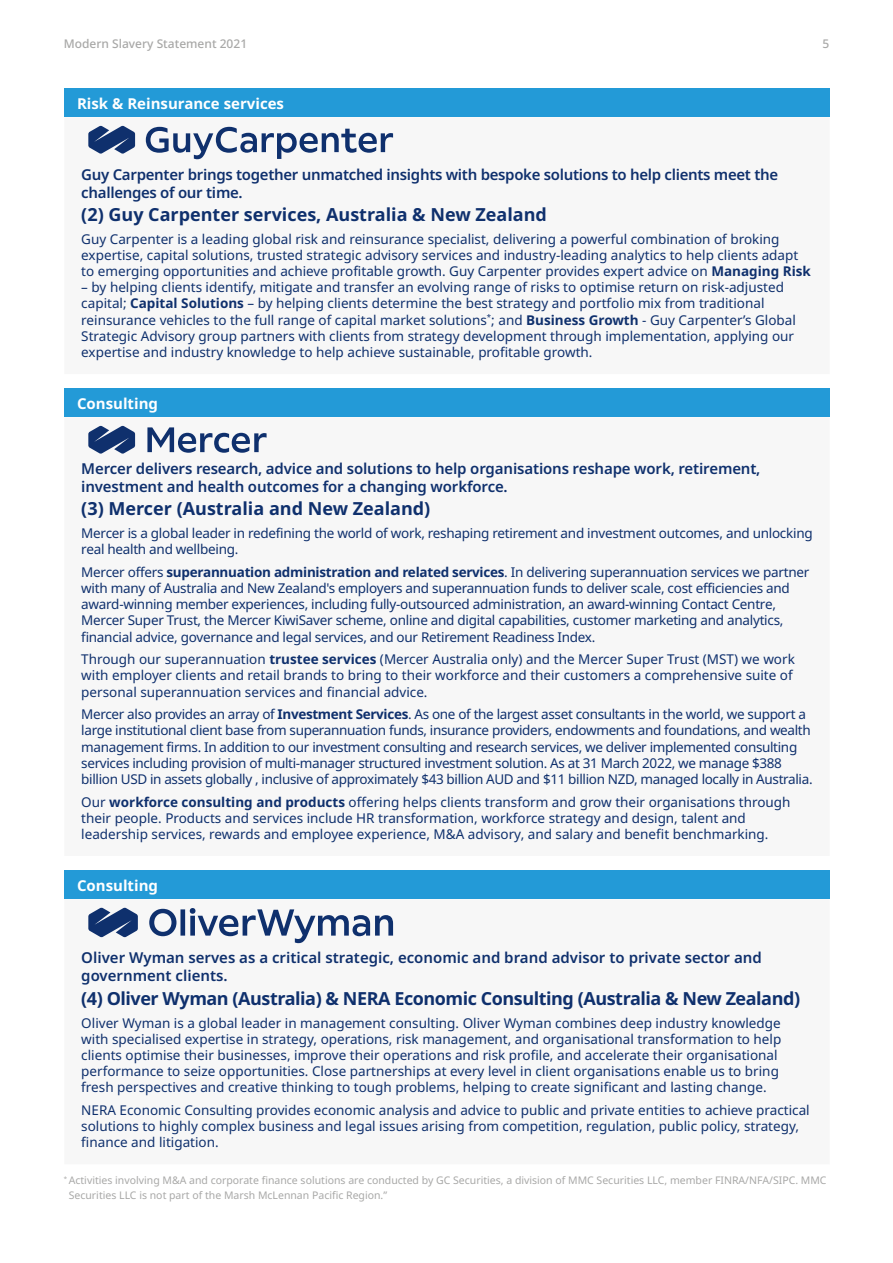
<style>
.page{position:relative;width:893px;height:1263px;background:#fff}
.page>*{position:absolute;margin:0;border:0;box-sizing:border-box;transform-origin:0 0}
.t1{font:700 18px "Noto Sans";color:#0f306d}
.t2{font:700 18px "Noto Sans";letter-spacing:-.02em;color:#0f306d}
.t3{font:600 15px/18px "Noto Sans";letter-spacing:-.01em;color:#0f306d}
.t4{font:700 15px "Noto Sans";color:#fff}
.t5{font:13.5px/16.2px "Noto Sans";color:#0f306d}
.t6{font:13.5px/16.2px "Noto Sans";letter-spacing:-.02em;color:#0f306d}
.t7{font:13.5px/16.2px "Noto Sans";letter-spacing:-.025em;color:#0f306d}
.t8{font:500 12px "Noto Sans";color:#a8a8a7}
.t9{font:10.5px/15px "Noto Sans";color:#a8a8a7}
.s1{font-weight:700}
</style>
<div class="page">
<div style="left:64px;top:89px;width:766px;height:28px;background:#239ad7"></div>
<svg style="left:146px;top:127px;width:247px;height:32px"></svg>
<svg style="left:88px;top:126px;width:47px;height:28px"></svg>
<div style="left:64px;top:389px;width:766px;height:28px;background:#239ad7"></div>
<svg style="left:147px;top:427px;width:120px;height:26px"></svg>
<svg style="left:88px;top:426px;width:47px;height:28px"></svg>
<div style="left:64px;top:870px;width:766px;height:29px;background:#239ad7"></div>
<svg style="left:149px;top:908px;width:244px;height:35px"></svg>
<svg style="left:88px;top:908px;width:50px;height:29px"></svg>
<p class="t8" style="left:64px;top:35px;width:185px">Modern Slavery Statement 2021</p>
<p class="t8" style="left:822px;top:35px;width:8px">5</p>
<p class="t4" style="left:77px;top:93px;width:208px">Risk &amp; Reinsurance services</p>
<p class="t3" style="left:81px;top:165px;width:698px">Guy Carpenter brings together unmatched insights with bespoke solutions to help clients meet the challenges of our time.</p>
<h1 class="t1" style="left:81px;top:202px;width:467px">(2) Guy Carpenter services, Australia &amp; New Zealand</h1>
<p class="t5" style="left:81px;top:231px;width:731px">Guy Carpenter is a leading global risk and reinsurance specialist, delivering a powerful combination of broking expertise, capital solutions, trusted strategic advisory services and industry-leading analytics to help clients adapt to emerging opportunities and achieve profitable growth. Guy Carpenter provides expert advice on <span class="s1">Managing Risk</span></p>
<p class="t5" style="left:81px;top:280px;width:716px">– by helping clients identify, mitigate and transfer an evolving range of risks to optimise return on risk-adjusted capital; <span class="s1">Capital Solutions</span> – by helping clients determine the best strategy and portfolio mix from traditional reinsurance vehicles to the full range of capital market solutions<sup>*</sup>; and <span class="s1">Business Growth</span> - Guy Carpenter’s Global Strategic Advisory group partners with clients from strategy development through implementation, applying our expertise and industry knowledge to help achieve sustainable, profitable growth.</p>
<p class="t4" style="left:77px;top:393px;width:83px">Consulting</p>
<p class="t3" style="left:81px;top:460px;width:681px">Mercer delivers research, advice and solutions to help organisations reshape work, retirement, investment and health outcomes for a changing workforce.</p>
<h1 class="t1" style="left:81px;top:496px;width:351px">(3) Mercer (Australia and New Zealand)</h1>
<p class="t6" style="left:81px;top:525px;width:733px">Mercer is a global leader in redefining the world of work, reshaping retirement and investment outcomes, and unlocking real health and wellbeing.</p>
<p class="t6" style="left:81px;top:564px;width:730px">Mercer offers <span class="s1">superannuation administration and related services</span>. In delivering superannuation services we partner with many of Australia and New Zealand's employers and superannuation funds to deliver scale, cost efficiencies and award-winning member experiences, including fully-outsourced administration, an award-winning Contact Centre, Mercer Super Trust, the Mercer KiwiSaver scheme, online and digital capabilities, customer marketing and analytics, financial advice, governance and legal services, and our Retirement Readiness Index.</p>
<p class="t5" style="left:81px;top:651px;width:715px">Through our superannuation <span class="s1">trustee services</span> (Mercer Australia only) and the Mercer Super Trust (MST) we work with employer clients and retail brands to bring to their workforce and their customers a comprehensive suite of personal superannuation services and financial advice.</p>
<p class="t7" style="left:81px;top:706px;width:733px">Mercer also provides an array of <span class="s1">Investment Services</span>. As one of the largest asset consultants in the world, we support a large institutional client base from superannuation funds, insurance providers, endowments and foundations, and wealth management firms. In addition to our investment consulting and research services, we deliver implemented consulting services including provision of multi-manager structured investment solution. As at 31 March 2022, we manage $388 billion USD in assets globally , inclusive of approximately $43 billion AUD and $11 billion NZD, managed locally in Australia.</p>
<p class="t5" style="left:81px;top:794px;width:711px">Our <span class="s1">workforce consulting and products</span> offering helps clients transform and grow their organisations through their people. Products and services include HR transformation, workforce strategy and design, talent and leadership services, rewards and employee experience, M&amp;A advisory, and salary and benefit benchmarking.</p>
<p class="t4" style="left:77px;top:875px;width:83px">Consulting</p>
<p class="t3" style="left:81px;top:949px;width:682px">Oliver Wyman serves as a critical strategic, economic and brand advisor to private sector and government clients.</p>
<h1 class="t2" style="left:81px;top:986px;width:720px">(4) Oliver Wyman (Australia) &amp; NERA Economic Consulting (Australia &amp; New Zealand)</h1>
<p class="t5" style="left:81px;top:1015px;width:701px">Oliver Wyman is a global leader in management consulting. Oliver Wyman combines deep industry knowledge with specialised expertise in strategy, operations, risk management, and organisational transformation to help clients optimise their businesses, improve their operations and risk profile, and accelerate their organisational performance to seize opportunities. Close partnerships at every level in client organisations enable us to bring fresh perspectives and creative thinking to tough problems, helping to create significant and lasting change.</p>
<p class="t5" style="left:81px;top:1102px;width:730px">NERA Economic Consulting provides economic analysis and advice to public and private entities to achieve practical solutions to highly complex business and legal issues arising from competition, regulation, public policy, strategy, finance and litigation.</p>
<p class="t9" style="left:69px;top:1173px;width:759px;text-indent:-5px"><sup>*</sup> Activities involving M&amp;A and corporate finance solutions are conducted by GC Securities, a division of MMC Securities LLC, member FINRA/NFA/SIPC. MMC<br>Securities LLC is not part of the Marsh McLennan Pacific Region.”</p>
</div>
